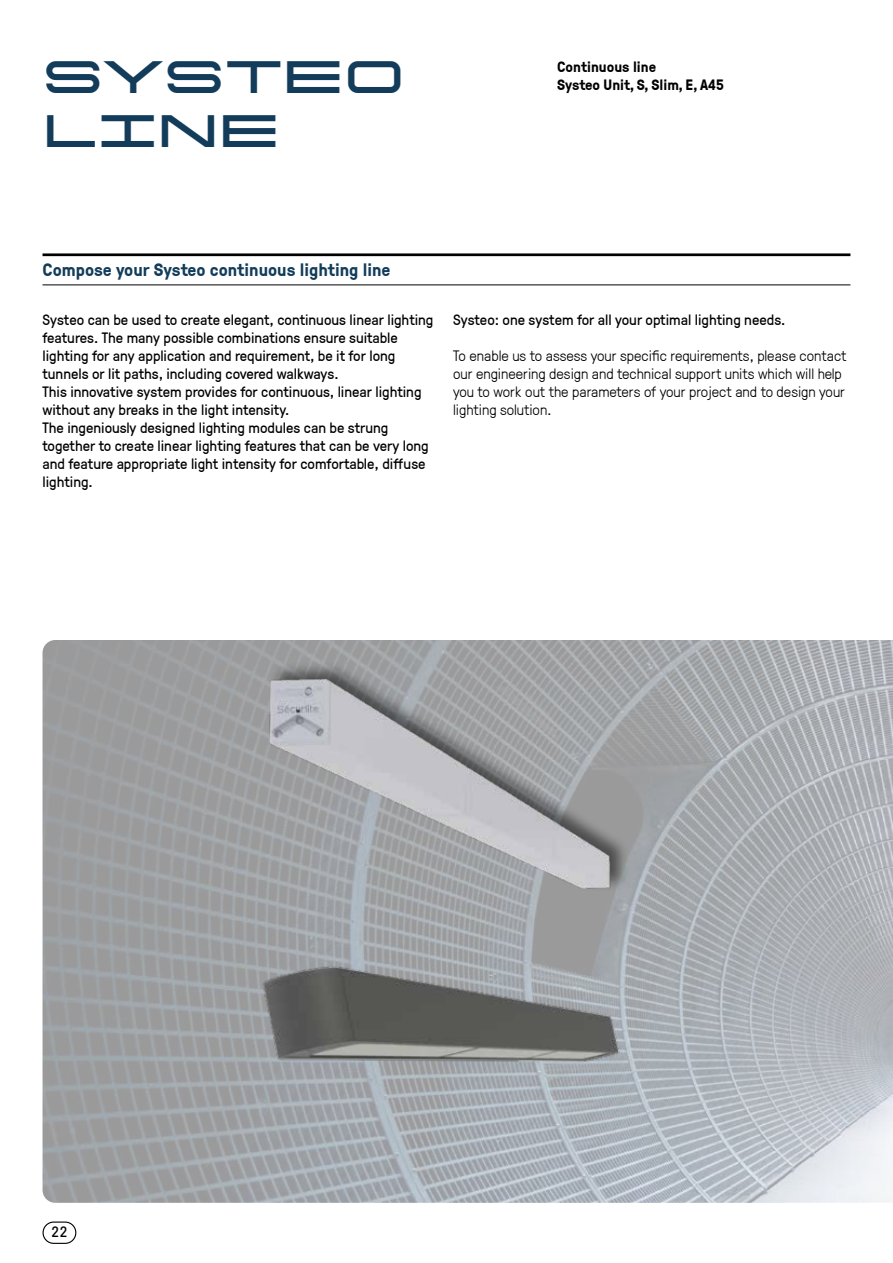
<style>
.page{position:relative;width:893px;height:1263px;background:#fff}
.page>*{position:absolute;margin:0;border:0;box-sizing:border-box;transform-origin:0 0}
.t1{font:45px/54px "GTF Tekno TRIAL One";color:#123c5a}
.t2{font:700 18px "GT Pressura";color:#123c5a}
.t3{font:15px/18px "GT Pressura";color:#000}
.t4{font:300 15px/18px "GT Pressura";color:#000}
.t5{font:700 15px/18px "GT Pressura";color:#000}
.t6{font:15px "GT Pressura Pro Mono";color:#000}
</style>
<div class="page">
<div style="left:43px;top:1221px;width:33px;height:23px;border:1px solid #000;border-radius:11px"></div>
<img style="left:43px;top:640px;width:850px;height:563px">
<hr style="left:43px;top:253px;width:807px;height:3px;background:#000">
<hr style="left:43px;top:284px;width:807px;height:1px;background:#000">
<img style="left:102px;top:644px;width:791px;height:198px">
<img style="left:42px;top:842px;width:851px;height:320px">
<img style="left:776px;top:662px;width:117px;height:437px">
<h1 class="t1" style="left:43px;top:55px;width:364px">SYSTEO<br>LINE</h1>
<p class="t5" style="left:557px;top:57px;width:169px">Continuous line<br>Systeo Unit, S, Slim, E, A45</p>
<p class="t2" style="left:43px;top:257px;width:349px">Compose your Systeo continuous lighting line</p>
<p class="t3" style="left:43px;top:309px;width:392px">Systeo can be used to create elegant, continuous linear lighting features. The many possible combinations ensure suitable lighting for any application and requirement, be it for long tunnels or lit paths, including covered walkways.<br>This innovative system provides for continuous, linear lighting without any breaks in the light intensity.<br>The ingeniously designed lighting modules can be strung together to create linear lighting features that can be very long and feature appropriate light intensity for comfortable, diffuse lighting.</p>
<p class="t3" style="left:453px;top:309px;width:334px">Systeo: one system for all your optimal lighting needs.</p>
<p class="t4" style="left:453px;top:345px;width:395px">To enable us to assess your specific requirements, please contact our engineering design and technical support units which will help you to work out the parameters of your project and to design your lighting solution.</p>
<p class="t6" style="left:51px;top:1224px;width:18px">22</p>
</div>
